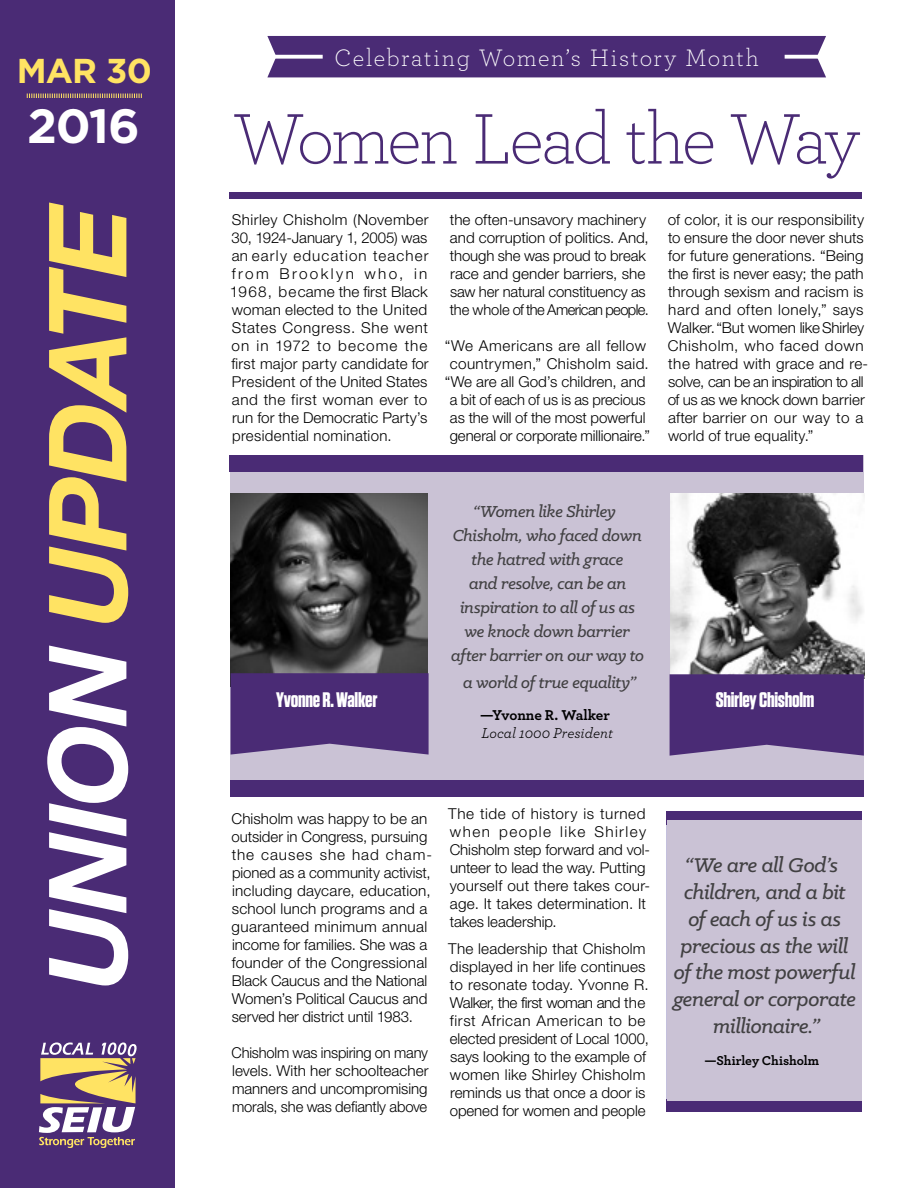
<style>
.page{position:relative;width:918px;height:1188px;background:#fff}
.page>*{position:absolute;margin:0;border:0;box-sizing:border-box;transform-origin:0 0}
.t1{font:300 75px "Archer";letter-spacing:-.045em;color:#4a2b75}
.t2{font:700 48px "Gotham";color:#fff}
.t3{font:700 34.5px "Gotham";color:#ffe363}
.t4{font:300 24.9px "Archer";letter-spacing:.06em;color:#fff}
.t5{font:italic 500 22.5px/26.8px "Klinic Slab";letter-spacing:-.02em;color:#414042;text-align:center}
.t6{font:700 21px "Tungsten";letter-spacing:-.015em;color:#fff}
.t7{font:italic 500 18px/24px "Klinic Slab";letter-spacing:-.02em;color:#414042;text-align:center}
.t8{font:300 15px/18px "Helvetica Neue LT Std";color:#000}
.t9{font:italic 15px "Archer";color:#000}
.t10{font:700 15px "Archer";letter-spacing:-.01em;color:#000}
.t11{font:700 13.5px "Archer";letter-spacing:-.005em;color:#000}
</style>
<div class="page">
<div style="left:230px;top:455px;width:634px;height:341px;background:#cac2d5"></div>
<img style="left:230px;top:494px;width:198px;height:192px">
<img style="left:670px;top:494px;width:194px;height:180px">
<div style="left:229px;top:455px;width:634px;height:17px;background:#4a2b75"></div>
<div style="left:230px;top:780px;width:634px;height:16px;background:#4a2b75"></div>
<div style="left:0;top:0;width:176px;height:1188px;background:#4a2b75"></div>
<svg style="left:49px;top:202px;width:79px;height:421px"></svg>
<svg style="left:47px;top:646px;width:81px;height:339px"></svg>
<svg style="left:39px;top:1042px;width:98px;height:106px"></svg>
<svg style="left:27px;top:94px;width:115px;height:4px"></svg>
<div style="left:666px;top:1099px;width:195px;height:13px;background:#4a2b75"></div>
<div style="left:666px;top:811px;width:195px;height:14px;background:#4a2b75"></div>
<div style="left:667px;top:820px;width:195px;height:280px;background:#cac2d5"></div>
<div style="left:230px;top:192px;width:632px;height:7px;background:#4a2b75"></div>
<svg style="left:231px;top:673px;width:198px;height:82px"></svg>
<svg style="left:670px;top:674px;width:194px;height:82px"></svg>
<div style="left:267px;top:36px;width:559px;height:41px;background:#4a2b75"></div>
<svg style="left:267px;top:55px;width:56px;height:4px"></svg>
<svg style="left:785px;top:55px;width:41px;height:4px"></svg>
<h3 class="t3" style="left:17px;top:50px;width:137px">MAR 30</h3>
<h2 class="t2" style="left:27px;top:98px;width:114px">2016</h2>
<h3 class="t4" style="left:334px;top:41px;width:426px">Celebrating Women’s History Month</h3>
<h1 class="t1" style="left:233px;top:90px;width:628px">Women Lead the Way</h1>
<p class="t8" style="left:230px;top:210px;width:200px;text-align:justify">Shirley Chisholm (November 30, 1924-January 1, 2005) was an early education teacher from Brooklyn who, in 1968, became the first Black woman elected to the United States Congress. She went on in 1972 to become the first major party candidate for President of the United States and the first woman ever to run for the Democratic Party’s presidential nomination.</p>
<p class="t8" style="left:450px;top:210px;width:200px">the often-unsavory machinery and corruption of politics. And, though she was proud to break race and gender barriers, she saw her natural constituency as the whole of the American people.</p>
<p class="t8" style="left:445px;top:336px;width:207px;text-align:center">“We Americans are all fellow countrymen,” Chisholm said. “We are all God’s children, and a bit of each of us is as precious as the will of the most powerful general or corporate millionaire.”</p>
<p class="t8" style="left:668px;top:210px;width:202px">of color, it is our responsibility to ensure the door never shuts for future generations. “Being the first is never easy; the path through sexism and racism is hard and often lonely,” says<br>Walker. “But women like Shirley<br>Chisholm, who faced down the hatred with grace and re&shy;solve, can be an inspiration to all of us as we knock down barrier after barrier on our way to a world of true equality.”</p>
<p class="t7" style="left:451px;top:499px;width:195px">“Women like Shirley<br>Chisholm, who faced down the hatred with grace<br>and resolve, can be an inspiration to all of us as we knock down barrier after barrier on our way to</p>
<p class="t7" style="left:463px;top:670px;width:175px">a world of true equality”</p>
<p class="t10" style="left:481px;top:703px;width:131px">—Yvonne R. Walker</p>
<p class="t9" style="left:481px;top:722px;width:133px">Local 1000 President</p>
<h3 class="t6" style="left:276px;top:688px;width:103px">Yvonne R. Walker</h3>
<h3 class="t6" style="left:716px;top:689px;width:100px">Shirley Chisholm</h3>
<p class="t8" style="left:232px;top:809px;width:202px">Chisholm was happy to be an outsider in Congress, pursuing the causes she had cham&shy;pioned as a community activist, including daycare, education, school lunch programs and a guaranteed minimum annual income for families. She was a founder of the Congressional<br>Black Caucus and the National<br>Women’s Political Caucus and served her district until 1983.</p>
<p class="t8" style="left:232px;top:1043px;width:199px;text-align:justify">Chisholm was inspiring on many levels. With her schoolteacher manners and uncompromising morals, she was defiantly above</p>
<p class="t8" style="left:448px;top:804px;width:203px">The tide of history is turned when people like Shirley<br>Chisholm step forward and vol&shy;unteer to lead the way. Putting yourself out there takes cour&shy;age. It takes determination. It takes leadership.</p>
<p class="t8" style="left:448px;top:939px;width:202px">The leadership that Chisholm displayed in her life continues to resonate today. Yvonne R.<br>Walker, the first woman and the first African American to be elected president of Local 1000, says looking to the example of women like Shirley Chisholm reminds us that once a door is opened for women and people</p>
<h3 class="t5" style="left:673px;top:851px;width:184px">“We are all God’s children, and a bit of each of us is as precious as the will of the most powerful general or corporate millionaire.”</h3>
<p class="t11" style="left:705px;top:1050px;width:116px">—Shirley Chisholm</p>
</div>
